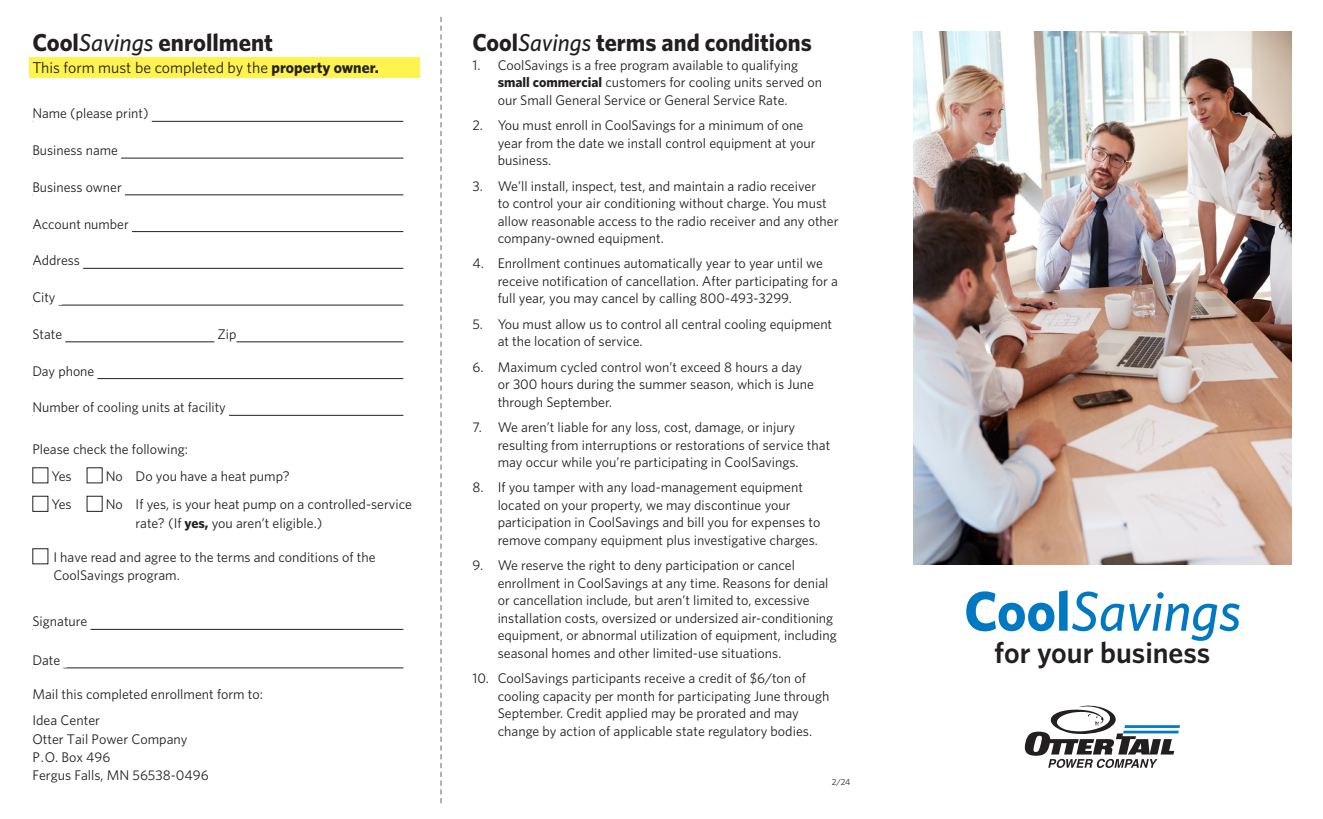
<style>
.page{position:relative;width:1323px;height:819px;background:#fff}
.page>*{position:absolute;margin:0;border:0;box-sizing:border-box;transform-origin:0 0}
.t1{font:italic 500 56px "Whitney";color:#0079c2}
.t2{font:600 29.75px "Whitney";color:#231f20}
.Subhead_2{font:700 24.5px "Whitney";color:#231f20}
.Body_text{font:15.75px "Whitney";color:#231f20}
.Body_text-2{font:14px/17.5px "Whitney";color:#231f20}
.t3{font:8.75px "Whitney";color:#231f20}
.s1{font-weight:500;font-style:italic}
.s2{font-weight:700}
.s3{font-weight:700;font-style:normal}
</style>
<div class="page">
<div style="left:29px;top:57px;width:391px;height:21px;background:#fff34f"></div>
<hr style="left:32px;top:121px;width:371px;height:1px;background:#231f20">
<div style="left:32px;top:119px;width:120px;height:6px;background:#fff"></div>
<hr style="left:32px;top:158px;width:371px;height:1px;background:#231f20">
<div style="left:32px;top:156px;width:89px;height:5px;background:#fff"></div>
<hr style="left:32px;top:194px;width:371px;height:1px;background:#231f20">
<div style="left:32px;top:193px;width:93px;height:5px;background:#fff"></div>
<hr style="left:32px;top:231px;width:371px;height:1px;background:#231f20">
<div style="left:32px;top:230px;width:100px;height:5px;background:#fff"></div>
<hr style="left:32px;top:268px;width:371px;height:1px;background:#231f20">
<div style="left:32px;top:266px;width:51px;height:6px;background:#fff"></div>
<hr style="left:32px;top:305px;width:371px;height:1px;background:#231f20">
<div style="left:32px;top:303px;width:27px;height:5px;background:#fff"></div>
<hr style="left:32px;top:341px;width:371px;height:1px;background:#231f20">
<div style="left:32px;top:340px;width:33px;height:5px;background:#fff"></div>
<div style="left:214px;top:340px;width:23px;height:5px;background:#fff"></div>
<hr style="left:32px;top:378px;width:371px;height:1px;background:#231f20">
<div style="left:32px;top:377px;width:65px;height:5px;background:#fff"></div>
<hr style="left:32px;top:415px;width:371px;height:1px;background:#231f20">
<div style="left:32px;top:413px;width:197px;height:6px;background:#fff"></div>
<hr style="left:32px;top:629px;width:371px;height:1px;background:#231f20">
<div style="left:32px;top:627px;width:59px;height:6px;background:#fff"></div>
<hr style="left:32px;top:667px;width:371px;height:1px;background:#231f20">
<div style="left:32px;top:666px;width:32px;height:5px;background:#fff"></div>
<div style="left:32px;top:496px;width:16px;height:16px;border:1px solid #231f20"></div>
<div style="left:87px;top:496px;width:16px;height:16px;border:1px solid #231f20"></div>
<div style="left:32px;top:548px;width:16px;height:16px;border:1px solid #231f20"></div>
<svg style="left:440px;top:17px;width:2px;height:786px"></svg>
<img style="left:914px;top:32px;width:378px;height:532px">
<svg style="left:1024px;top:705px;width:156px;height:63px"></svg>
<p class="Subhead_2" style="left:32px;top:26px;width:242px">Cool<span class="s1">Savings</span> enrollment</p>
<p class="Body_text" style="left:32px;top:57px;width:348px">This form must be completed by the <span class="s2">property owner.</span></p>
<p class="Body_text-2" style="left:32px;top:105px;width:118px">Name (please print)</p>
<p class="Body_text-2" style="left:32px;top:141px;width:87px">Business name</p>
<p class="Body_text-2" style="left:32px;top:178px;width:91px">Business owner</p>
<p class="Body_text-2" style="left:32px;top:215px;width:98px">Account number</p>
<p class="Body_text-2" style="left:32px;top:252px;width:49px">Address</p>
<p class="Body_text-2" style="left:32px;top:288px;width:25px">City</p>
<p class="Body_text-2" style="left:32px;top:325px;width:31px">State</p>
<p class="Body_text-2" style="left:218px;top:325px;width:21px">Zip</p>
<p class="Body_text-2" style="left:32px;top:362px;width:63px">Day phone</p>
<p class="Body_text-2" style="left:32px;top:399px;width:195px">Number of cooling units at facility</p>
<p class="Body_text-2" style="left:32px;top:441px;width:157px">Please check the following:</p>
<p class="Body_text-2" style="left:52px;top:467px;width:22px">Yes</p>
<p class="Body_text-2" style="left:106px;top:467px;width:185px">No Do you have a heat pump?</p>
<p class="Body_text-2" style="left:52px;top:495px;width:22px">Yes</p>
<p class="Body_text-2" style="left:136px;top:495px;width:278px;line-height:18.4px;text-indent:-30px">No If yes, is your heat pump on a controlled-service rate? (If <span class="s2">yes,</span> you aren’t eligible.)</p>
<p class="Body_text-2" style="left:53px;top:547px;width:324px;line-height:18.4px">I have read and agree to the terms and conditions of the<br>CoolSavings program.</p>
<p class="Body_text-2" style="left:32px;top:612px;width:57px">Signature</p>
<p class="Body_text-2" style="left:32px;top:651px;width:29px">Date</p>
<p class="Body_text-2" style="left:32px;top:685px;width:232px">Mail this completed enrollment form to:</p>
<p class="Body_text-2" style="left:32px;top:711px;width:178px;line-height:18.4px">Idea Center<br>Otter Tail Power Company<br>P.O. Box 496<br>Fergus Falls, MN 56538-0496</p>
<p class="Subhead_2" style="left:472px;top:26px;width:341px">Cool<span class="s1">Savings</span> terms and conditions</p>
<p class="Body_text-2" style="left:498px;top:56px;width:326px;text-indent:-25px">1. CoolSavings is a free program available to qualifying <span class="s2">small commercial</span> customers for cooling units served on our Small General Service or General Service Rate.</p>
<p class="Body_text-2" style="left:498px;top:116px;width:320px;text-indent:-25px">2. You must enroll in CoolSavings for a minimum of one year from the date we install control equipment at your business.</p>
<p class="Body_text-2" style="left:498px;top:177px;width:342px;text-indent:-25px">3. We’ll install, inspect, test, and maintain a radio receiver<br>to control your air conditioning without charge. You must allow reasonable access to the radio receiver and any other company-owned equipment.</p>
<p class="Body_text-2" style="left:498px;top:255px;width:342px;text-indent:-25px">4. Enrollment continues automatically year to year until we receive notification of cancellation. After participating for a full year, you may cancel by calling 800-493-3299.</p>
<p class="Body_text-2" style="left:498px;top:315px;width:336px;text-indent:-25px">5. You must allow us to control all central cooling equipment at the location of service.</p>
<p class="Body_text-2" style="left:498px;top:358px;width:318px;text-indent:-25px">6. Maximum cycled control won’t exceed 8 hours a day or 300 hours during the summer season, which is June through September.</p>
<p class="Body_text-2" style="left:498px;top:418px;width:334px;text-indent:-25px">7. We aren’t liable for any loss, cost, damage, or injury resulting from interruptions or restorations of service that may occur while you’re participating in CoolSavings.</p>
<p class="Body_text-2" style="left:498px;top:479px;width:324px;text-indent:-25px">8. If you tamper with any load-management equipment located on your property, we may discontinue your participation in CoolSavings and bill you for expenses to remove company equipment plus investigative charges.</p>
<p class="Body_text-2" style="left:498px;top:556px;width:341px;text-indent:-25px">9. We reserve the right to deny participation or cancel enrollment in CoolSavings at any time. Reasons for denial or cancellation include, but aren’t limited to, excessive installation costs, oversized or undersized air-conditioning equipment, or abnormal utilization of equipment, including seasonal homes and other limited-use situations.</p>
<p class="Body_text-2" style="left:498px;top:669px;width:333px;text-indent:-25px">10. CoolSavings participants receive a credit of $6/ton of cooling capacity per month for participating June through September. Credit applied may be prorated and may change by action of applicable state regulatory bodies.</p>
<p class="t3" style="left:832px;top:777px;width:20px">2/24</p>
<p class="t1" style="left:964px;top:574px;width:278px"><span class="s3">Cool</span>Savings</p>
<p class="t2" style="left:995px;top:633px;width:217px">for your business</p>
</div>
